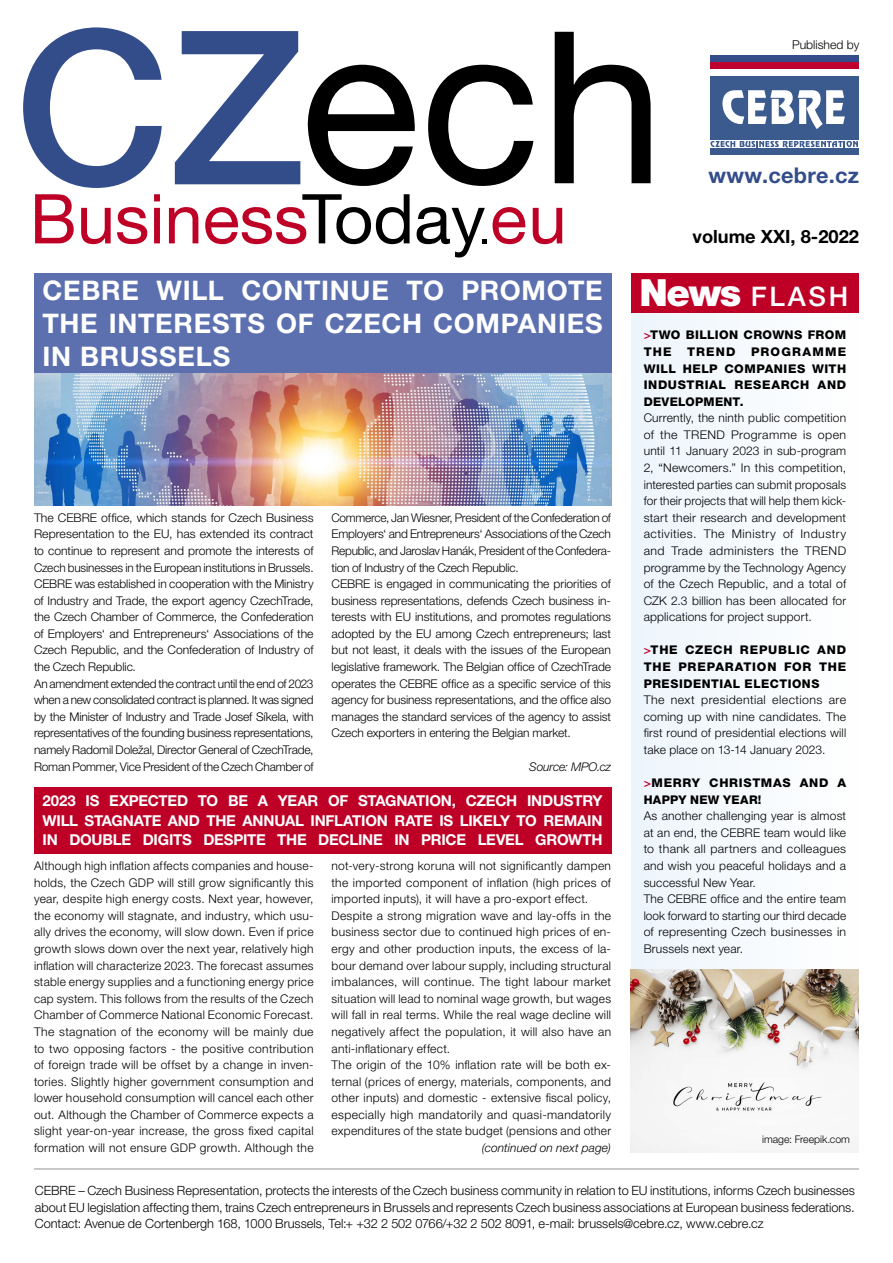
<style>
.page{position:relative;width:893px;height:1263px;background:#fff}
.page>*{position:absolute;margin:0;border:0;box-sizing:border-box;transform-origin:0 0}
.nadpis{font:700 27px/33px "Helvetica Neue LT Pro";letter-spacing:.025em;color:#fff;text-align:justify}
.rubrika{font:500 27px "Helvetica Neue LT Pro";letter-spacing:.1em;color:#fff}
.t1{font:700 21.75px "Helvetica Neue LT Pro";letter-spacing:.01em;color:#334d8b}
.obyčejny_text{font:700 18.3px "Helvetica Neue LT Pro";color:#000}
.nadpis-2{font:700 15px/19.5px "Helvetica Neue LT Pro";letter-spacing:-.015em;color:#fff;text-align:justify}
.t2{font:300 12.75px/16.5px "Helvetica Neue LT Pro";letter-spacing:-.005em;color:#000;text-align:justify}
.obyčejny_text-2{font:300 12.15px "Helvetica Neue LT Pro";color:#000}
.TXT_cebre_8_11{font:300 12px/16.6px "Helvetica Neue LT Pro";letter-spacing:.015em;color:#000;text-align:justify}
.TXT_cebre_8_11-2{font:800 12px/16.6px "Helvetica Neue LT Std";letter-spacing:.045em;color:#000}
.TXT_cebre_8_11-3{font:italic 300 12px "Helvetica Neue LT Pro";letter-spacing:.005em;color:#000}
.TXT_cebre_8_11-4{font:300 10.5px "Helvetica Neue LT Pro";color:#000}
.s1{font-family:"Helvetica Neue LT Std";font-weight:900;font-size:37.5px}
.s2{font-family:"Helvetica Neue LT Pro";font-weight:500;color:#be0027}
</style>
<div class="page">
<svg style="left:23px;top:27px;width:139px;height:161px"></svg>
<svg style="left:175px;top:31px;width:125px;height:153px"></svg>
<svg style="left:35px;top:194px;width:39px;height:49px"></svg>
<svg style="left:81px;top:208px;width:30px;height:36px"></svg>
<svg style="left:533px;top:208px;width:29px;height:36px"></svg>
<svg style="left:117px;top:207px;width:30px;height:37px"></svg>
<svg style="left:154px;top:194px;width:6px;height:49px"></svg>
<svg style="left:169px;top:207px;width:29px;height:36px"></svg>
<svg style="left:205px;top:194px;width:205px;height:50px"></svg>
<svg style="left:417px;top:207px;width:108px;height:50px"></svg>
<svg style="left:308px;top:32px;width:343px;height:154px"></svg>
<div style="left:631px;top:279px;width:228px;height:690px;background:#f6fafd"></div>
<div style="left:631px;top:273px;width:228px;height:39px;background:#be0027"></div>
<div style="left:710px;top:56px;width:149px;height:6px;background:#334d8a"></div>
<div style="left:710px;top:62px;width:149px;height:7px;background:#be002f"></div>
<div style="left:710px;top:75px;width:149px;height:65px;background:#3b5b8f"></div>
<div style="left:710px;top:148px;width:149px;height:6px;background:#3b5b8f"></div>
<svg style="left:710px;top:141px;width:148px;height:7px"></svg>
<svg style="left:722px;top:90px;width:123px;height:39px"></svg>
<hr style="left:34px;top:1168px;width:825px;height:1px;background:#939393">
<img style="left:34px;top:372px;width:577px;height:133px">
<div style="left:34px;top:273px;width:577px;height:99px;background:#5c70b0"></div>
<div style="left:34px;top:787px;width:577px;height:66px;background:#be0027"></div>
<img style="left:631px;top:969px;width:228px;height:184px">
<p class="obyčejny_text-2" style="left:792px;top:37px;width:69px">Published by</p>
<p class="t1" style="left:708px;top:162px;width:152px">www.cebre.cz</p>
<p class="nadpis" style="left:43px;top:273px;width:561px">CEBRE WILL CONTINUE TO PROMOTE THE INTERESTS OF CZECH COMPANIES IN BRUSSELS</p>
<p class="TXT_cebre_8_11" style="left:331px;top:509px;width:281px">Commerce, Jan Wiesner, President of the Confederation of Employers‘ and Entrepreneurs‘ Associations of the Czech Republic, and Jaroslav Hanák, President of the Confedera&shy;tion of Industry of the Czech Republic.</p>
<p class="TXT_cebre_8_11" style="left:331px;top:575px;width:281px">CEBRE is engaged in communicating the priorities of business representations, defends Czech business in&shy;terests with EU institutions, and promotes regulations adopted by the EU among Czech entrepreneurs; last but not least, it deals with the issues of the European legislative framework. The Belgian office of CzechTrade operates the CEBRE office as a specific service of this agency for business representations, and the office also manages the standard services of the agency to assist Czech exporters in entering the Belgian market.</p>
<p class="TXT_cebre_8_11" style="left:34px;top:509px;width:281px">The CEBRE office, which stands for Czech Business Representation to the EU, has extended its contract to continue to represent and promote the interests of Czech businesses in the European institutions in Brussels.<br>CEBRE was established in cooperation with the Ministry of Industry and Trade, the export agency CzechTrade, the Czech Chamber of Commerce, the Confederation of Employers‘ and Entrepreneurs‘ Associations of the Czech Republic, and the Confederation of Industry of the Czech Republic.</p>
<p class="TXT_cebre_8_11" style="left:34px;top:675px;width:281px">An amendment extended the contract until the end of 2023 when a new consolidated contract is planned. It was signed by the Minister of Industry and Trade Josef Síkela, with representatives of the founding business representations, namely Radomil Doležal, Director General of CzechTrade, Roman Pommer, Vice President of the Czech Chamber of</p>
<p class="TXT_cebre_8_11-3" style="left:529px;top:759px;width:83px">Source: MPO.cz</p>
<p class="nadpis-2" style="left:43px;top:791px;width:562px">2023 IS EXPECTED TO BE A YEAR OF STAGNATION, CZECH INDUSTRY WILL STAGNATE AND THE ANNUAL INFLATION RATE IS LIKELY TO REMAIN IN DOUBLE DIGITS DESPITE THE DECLINE IN PRICE LEVEL GROWTH</p>
<p class="TXT_cebre_8_11" style="left:34px;top:857px;width:281px">Although high inflation affects companies and house&shy;holds, the Czech GDP will still grow significantly this year, despite high energy costs. Next year, however, the economy will stagnate, and industry, which usu&shy;ally drives the economy, will slow down. Even if price growth slows down over the next year, relatively high inflation will characterize 2023. The forecast assumes stable energy supplies and a functioning energy price cap system. This follows from the results of the Czech Chamber of Commerce National Economic Forecast.</p>
<p class="TXT_cebre_8_11" style="left:34px;top:1023px;width:281px">The stagnation of the economy will be mainly due to two opposing factors - the positive contribution of foreign trade will be offset by a change in inven&shy;tories. Slightly higher government consumption and lower household consumption will cancel each other out. Although the Chamber of Commerce expects a slight year-on-year increase, the gross fixed capital formation will not ensure GDP growth. Although the</p>
<p class="TXT_cebre_8_11" style="left:331px;top:857px;width:281px">not-very-strong koruna will not significantly dampen the imported component of inflation (high prices of imported inputs), it will have a pro-export effect.</p>
<p class="TXT_cebre_8_11" style="left:331px;top:907px;width:281px">Despite a strong migration wave and lay-offs in the business sector due to continued high prices of en&shy;ergy and other production inputs, the excess of la&shy;bour demand over labour supply, including structural imbalances, will continue. The tight labour market situation will lead to nominal wage growth, but wages will fall in real terms. While the real wage decline will negatively affect the population, it will also have an anti-inflationary effect.</p>
<p class="TXT_cebre_8_11" style="left:331px;top:1056px;width:281px">The origin of the 10% inflation rate will be both ex&shy;ternal (prices of energy, materials, components, and other inputs) and domestic - extensive fiscal policy, especially high mandatorily and quasi-mandatorily expenditures of the state budget (pensions and other</p>
<p class="TXT_cebre_8_11-3" style="left:482px;top:1140px;width:131px">(continued on next page)</p>
<p class="obyčejny_text" style="left:693px;top:225px;width:168px">volume XXI, 8-2022</p>
<p class="rubrika" style="left:640px;top:280px;width:210px"><span class="s1">News</span> FLASH</p>
<p class="TXT_cebre_8_11-2" style="left:644px;top:327px;width:204px"><span class="s2">&gt;</span>TWO BILLION CROWNS FROM<br>THE</p>
<p class="TXT_cebre_8_11-2" style="left:644px;top:343px;width:204px;text-align:justify;text-indent:107px">PROGRAMME WILL HELP COMPANIES WITH INDUSTRIAL RESEARCH AND DEVELOPMENT.</p>
<p class="TXT_cebre_8_11" style="left:644px;top:409px;width:204px">Currently, the ninth public competition of the TREND Programme is open until 11 January 2023 in sub-program 2, “Newcomers.” In this competition, interested parties can submit proposals for their projects that will help them kick&shy;start their research and development activities. The Ministry of Industry and Trade administers the TREND programme by the Technology Agency of the Czech Republic, and a total of CZK 2.3 billion has been allocated for applications for project support.</p>
<p class="TXT_cebre_8_11-2" style="left:644px;top:642px;width:204px;text-align:justify"><span class="s2">&gt;</span>THE CZECH REPUBLIC AND THE PREPARATION FOR THE PRESIDENTIAL ELECTIONS</p>
<p class="TXT_cebre_8_11" style="left:644px;top:691px;width:204px">The next presidential elections are coming up with nine candidates. The first round of presidential elections will take place on 13-14 January 2023.</p>
<p class="TXT_cebre_8_11-2" style="left:644px;top:774px;width:204px"><span class="s2">&gt;</span>MERRY CHRISTMAS AND A<br>HAPPY NEW YEAR!</p>
<p class="TXT_cebre_8_11" style="left:644px;top:807px;width:204px">As another challenging year is almost at an end, the CEBRE team would like to thank all partners and colleagues and wish you peaceful holidays and a successful New Year.</p>
<p class="TXT_cebre_8_11" style="left:644px;top:890px;width:204px">The CEBRE office and the entire team look forward to starting our third decade of representing Czech businesses in Brussels next year.</p>
<p class="TXT_cebre_8_11-2" style="left:687px;top:343px;width:50px">TREND</p>
<p class="TXT_cebre_8_11-4" style="left:762px;top:1133px;width:89px">image: Freepik.com</p>
<p class="t2" style="left:35px;top:1182px;width:821px">CEBRE – Czech Business Representation, protects the interests of the Czech business community in relation to EU institutions, informs Czech businesses about EU legislation affecting them, trains Czech entrepreneurs in Brussels and represents Czech business associations at European business federations.<br>Contact: Avenue de Cortenbergh 168, 1000 Brussels, Tel:+ +32 2 502 0766/+32 2 502 8091, e-mail: brussels@cebre.cz, www.cebre.cz</p>
</div>
